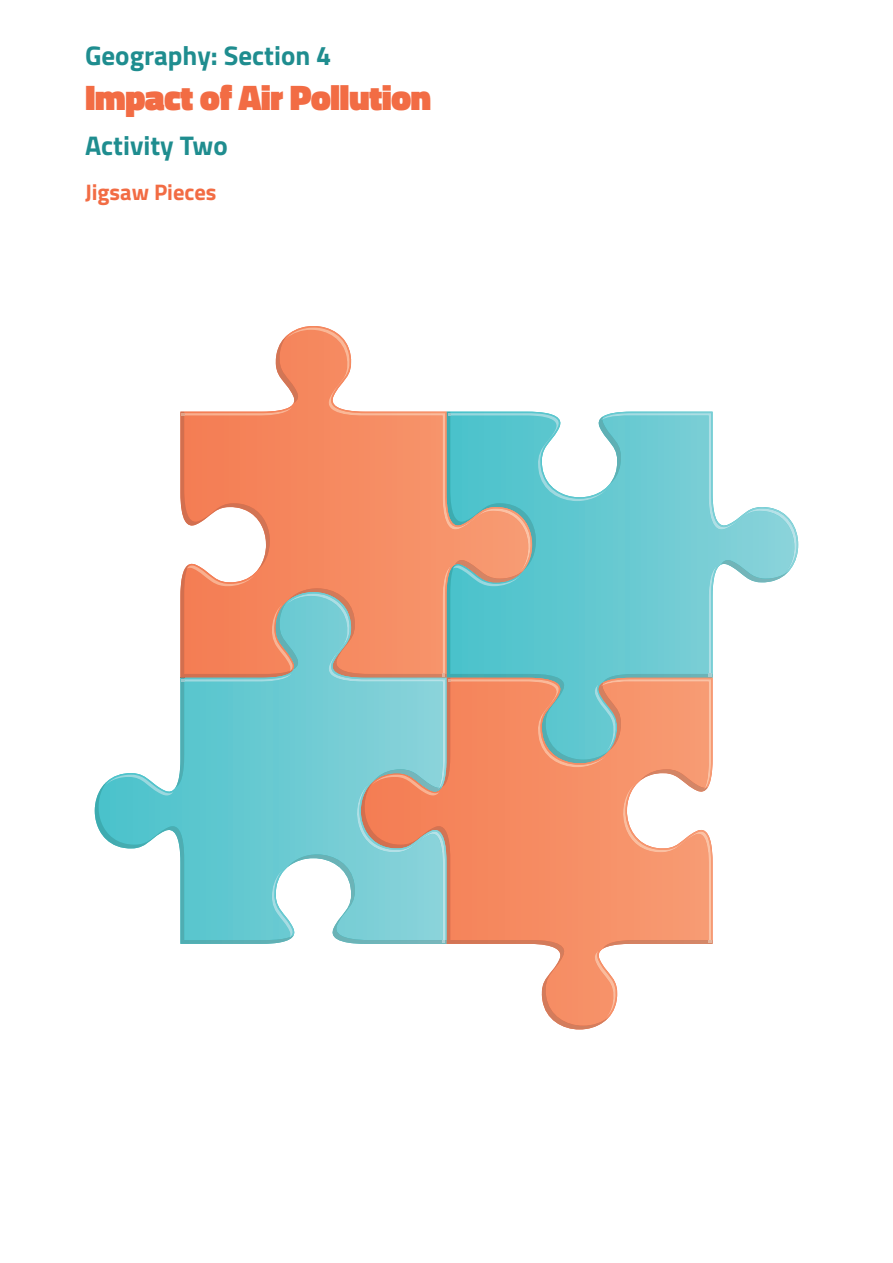
<style>
.page{position:relative;width:893px;height:1263px;background:#fff}
.page>*{position:absolute;margin:0;border:0;box-sizing:border-box;transform-origin:0 0}
.t1{font:900 36px "Titillium";letter-spacing:-.02em;color:#f26c44}
.t2{font:700 27px "Titillium";color:#1f8d8f}
.t3{font:700 22.5px "Titillium";color:#f26c44}
</style>
<div class="page">
<svg style="left:552px;top:1019px;width:55px;height:10px"></svg>
<svg style="left:94px;top:326px;width:705px;height:693px"></svg>
<p class="t2" style="left:85px;top:35px;width:248px">Geography: Section 4</p>
<h1 class="t1" style="left:85px;top:71px;width:348px">Impact of Air Pollution</h1>
<p class="t2" style="left:85px;top:125px;width:144px">Activity Two</p>
<p class="t3" style="left:85px;top:175px;width:133px">Jigsaw Pieces</p>
</div>
